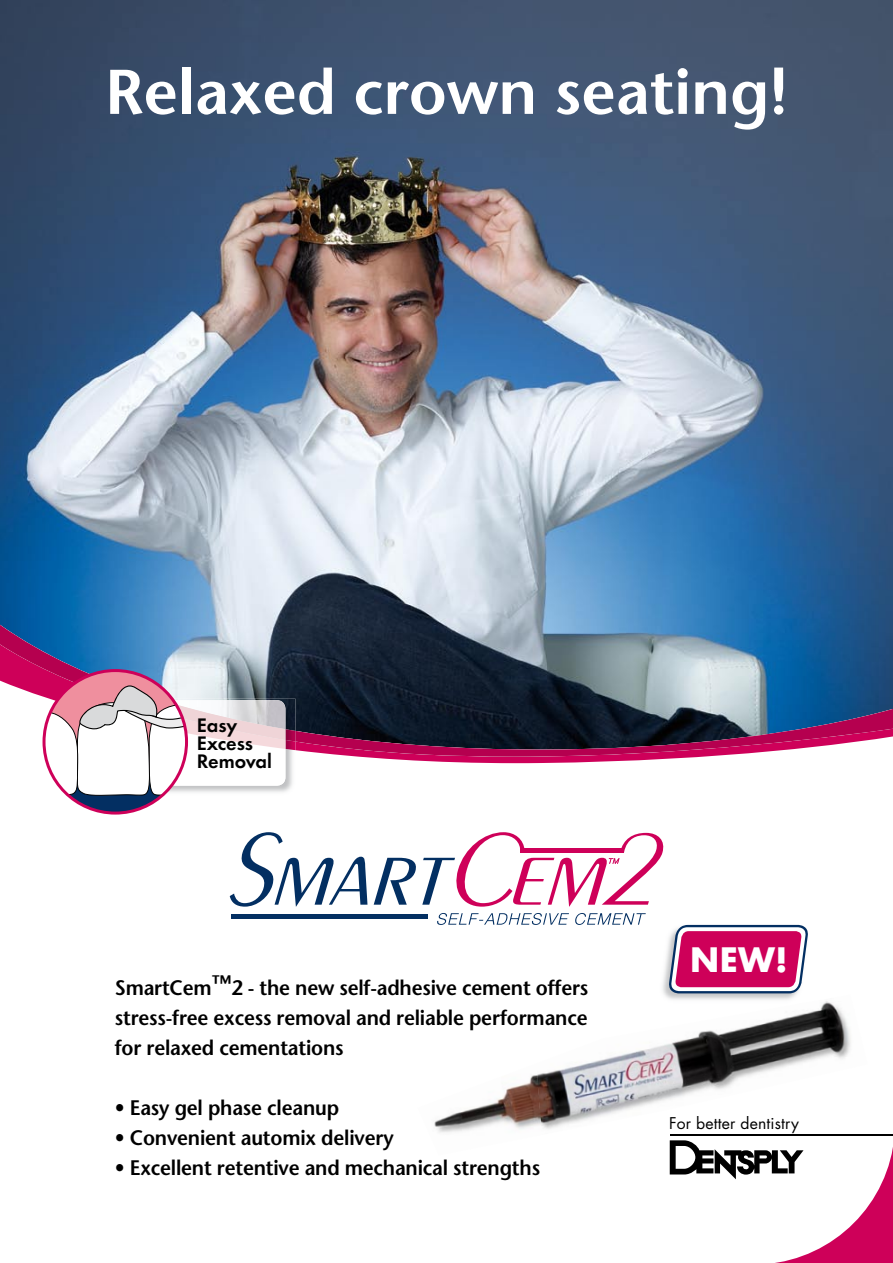
<style>
.page{position:relative;width:893px;height:1263px;background:#fff}
.page>*{position:absolute;margin:0;border:0;box-sizing:border-box;transform-origin:0 0}
.t1{font:600 63px "Stone Sans";color:#fff}
.t2{font:700 37.05px "Futura TOT";color:#fff}
.t3{font:600 21px/30px "Stone Sans";letter-spacing:-.01em;color:#000;text-align:justify;scale:.95 1}
.t4{font:20.4px/18px "Futura TOT Dem";color:#000}
.t5{font:15.75px "Futura";letter-spacing:.01em;color:#000}
</style>
<div class="page">
<img style="left:0;top:0;width:893px;height:625px">
<svg style="left:363px;top:757px;width:335px;height:7px;fill:#ce0059"></svg>
<svg style="left:0;top:625px;width:893px;height:132px;background:#545876"></svg>
<img style="left:285px;top:750px;width:10px;height:36px">
<img style="left:285px;top:699px;width:10px;height:42px">
<svg style="left:43px;top:669px;width:242px;height:145px"></svg>
<img style="left:542px;top:1002px;width:309px;height:127px">
<img style="left:434px;top:1073px;width:108px;height:60px">
<img style="left:662px;top:924px;width:137px;height:76px">
<img style="left:659px;top:1002px;width:140px;height:2px">
<svg style="left:799px;top:1002px;width:10px;height:2px"></svg>
<svg style="left:669px;top:925px;width:139px;height:68px;background:#c5377a"></svg>
<svg style="left:670px;top:1135px;width:223px;height:128px"></svg>
<hr style="left:670px;top:1134px;width:223px;height:1px;background:#000">
<svg style="left:437px;top:913px;width:132px;height:12px"></svg>
<hr style="left:231px;top:914px;width:197px;height:4px;background:#032f62">
<svg style="left:575px;top:913px;width:71px;height:12px"></svg>
<svg style="left:230px;top:832px;width:137px;height:75px"></svg>
<svg style="left:374px;top:832px;width:290px;height:75px"></svg>
<h1 class="t1" style="left:105px;top:53px;width:684px">Relaxed crown seating!</h1>
<p class="t4" style="left:197px;top:716px;width:77px">Easy<br>Excess<br>Removal</p>
<p class="t3" style="left:115px;top:972px;width:500px">SmartCem™2 - the new self-adhesive cement offers stress-free excess removal and reliable performance for relaxed cementations</p>
<p class="t3" style="left:115px;top:1092px;width:238px">• Easy gel phase cleanup</p>
<p class="t3" style="left:115px;top:1122px;width:295px">• Convenient automix delivery</p>
<p class="t3" style="left:115px;top:1152px;width:449px">• Excellent retentive and mechanical strengths</p>
<h2 class="t2" style="left:690px;top:936px;width:100px">NEW!</h2>
<p class="t5" style="left:669px;top:1112px;width:131px">For better dentistry</p>
</div>
